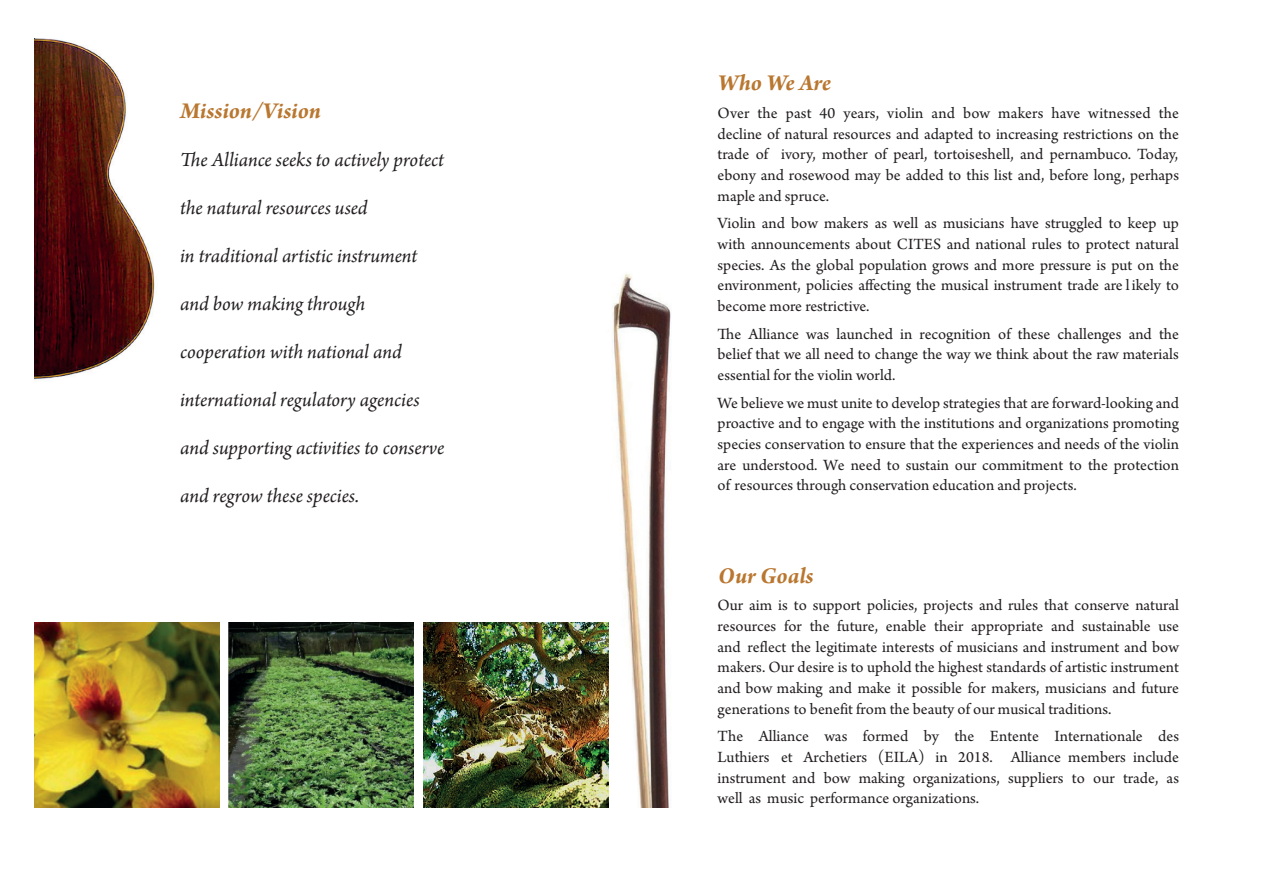
<style>
.page{position:relative;width:1263px;height:893px;background:#fff}
.page>*{position:absolute;margin:0;border:0;box-sizing:border-box;transform-origin:0 0}
.t1{font:24px "Arno Pro Bold Italic 12 pt";color:#b97730}
.t2{font:21px "Arno Pro Italic 12 pt";letter-spacing:-.005em;color:#231f20}
.t3{font:16.5px/20.7px "Arno Pro Regular 12 pt";color:#231f20;text-align:justify}
</style>
<div class="page">
<img style="left:590px;top:273px;width:81px;height:535px">
<img style="left:423px;top:623px;width:185px;height:185px">
<img style="left:229px;top:623px;width:185px;height:185px">
<img style="left:34px;top:623px;width:185px;height:185px">
<img style="left:34px;top:38px;width:121px;height:342px">
<p class="t1" style="left:179px;top:96px;width:142px">Mission/Vision</p>
<p class="t2" style="left:179px;top:147px;width:265px">The Alliance seeks to actively protect</p>
<p class="t2" style="left:179px;top:195px;width:189px">the natural resources used</p>
<p class="t2" style="left:179px;top:243px;width:239px">in traditional artistic instrument</p>
<p class="t2" style="left:179px;top:291px;width:187px">and bow making through</p>
<p class="t2" style="left:179px;top:339px;width:223px">cooperation with national and</p>
<p class="t2" style="left:179px;top:387px;width:241px">international regulatory agencies</p>
<p class="t2" style="left:179px;top:435px;width:266px">and supporting activities to conserve</p>
<p class="t2" style="left:179px;top:483px;width:180px">and regrow these species.</p>
<p class="t1" style="left:717px;top:68px;width:114px">Who We Are</p>
<p class="t3" style="left:717px;top:104px;width:463px">Over the past 40 years, violin and bow makers have witnessed the decline of natural resources and adapted to increasing restrictions on the trade of ivory, mother of pearl, tortoiseshell, and pernambuco. Today, ebony and rosewood may be added to this list and, before long, perhaps maple and spruce.</p>
<p class="t3" style="left:717px;top:214px;width:463px">Violin and bow makers as well as musicians have struggled to keep up with announcements about CITES and national rules to protect natural species. As the global population grows and more pressure is put on the environment, policies affecting the musical instrument trade are l ikely to become more restrictive.</p>
<p class="t3" style="left:717px;top:324px;width:463px">The Alliance was launched in recognition of these challenges and the belief that we all need to change the way we think about the raw materials essential for the violin world.</p>
<p class="t3" style="left:717px;top:393px;width:463px">We believe we must unite to develop strategies that are forward-looking and proactive and to engage with the institutions and organizations promoting species conservation to ensure that the experiences and needs of the violin are understood. We need to sustain our commitment to the protection of resources through conservation education and projects.</p>
<p class="t1" style="left:717px;top:560px;width:97px">Our Goals</p>
<p class="t3" style="left:717px;top:596px;width:463px">Our aim is to support policies, projects and rules that conserve natural resources for the future, enable their appropriate and sustainable use and reflect the legitimate interests of musicians and instrument and bow makers. Our desire is to uphold the highest standards of artistic instrument and bow making and make it possible for makers, musicians and future generations to benefit from the beauty of our musical traditions.</p>
<p class="t3" style="left:717px;top:727px;width:463px">The Alliance was formed by the Entente Internationale des Luthiers et Archetiers (EILA) in 2018. Alliance members include instrument and bow making organizations, suppliers to our trade, as well as music performance organizations.</p>
</div>
